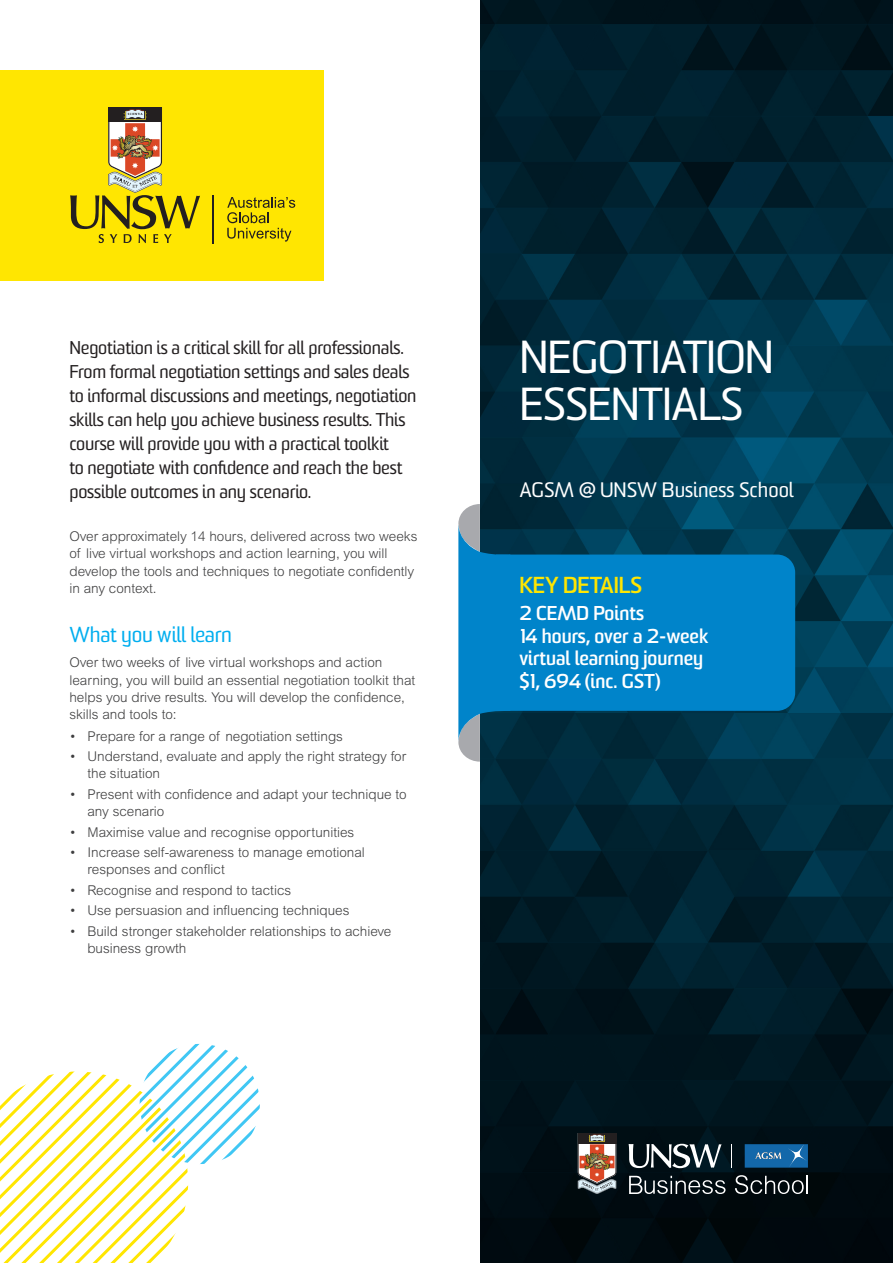
<style>
.page{position:relative;width:893px;height:1263px;background:#fff}
.page>*{position:absolute;margin:0;border:0;box-sizing:border-box;transform-origin:0 0}
.EE_Cover_Lines{font:45px/46.5px "Sommet";letter-spacing:-.02em;color:#fff}
.SUBHEAD{font:700 22.5px "Sommet";letter-spacing:-.01em;color:#ffe601}
.SUBHEAD-2{font:21px "Sommet";letter-spacing:-.01em;color:#00aeef}
.BODY_COPY{font:20.4px "Sommet";color:#fff}
.TAB{font:700 19.5px "Sommet";color:#fff}
.INTRO{font:18px/24px "Sommet";letter-spacing:-.01em;color:#231f20}
.TAB-2{font:300 13.5px/17.2px "Arial MT Std";color:#3e3e3f}
.BODY_COPY-2{font:300 13.5px/17.2px "Arial MT Std";color:#3e3e3f}
</style>
<div class="page">
<img style="left:480px;top:0;width:413px;height:1263px">
<div style="left:0;top:70px;width:324px;height:211px;background:#ffe601"></div>
<svg style="left:70px;top:107px;width:130px;height:136px"></svg>
<hr style="left:213px;top:195px;width:1px;height:48px;background:#231f20">
<svg style="left:227px;top:197px;width:68px;height:45px"></svg>
<svg style="left:578px;top:1133px;width:38px;height:61px"></svg>
<svg style="left:629px;top:1144px;width:92px;height:24px"></svg>
<svg style="left:731px;top:1144px;width:1px;height:24px"></svg>
<svg style="left:745px;top:1144px;width:63px;height:24px;background:#236faa"></svg>
<svg style="left:629px;top:1176px;width:96px;height:18px;background:#40494d"></svg>
<svg style="left:735px;top:1175px;width:73px;height:19px"></svg>
<div style="left:510px;top:554px;width:285px;height:157px;background:#0084ca"></div>
<svg style="left:458px;top:504px;width:52px;height:258px;background:#1877a9"></svg>
<svg style="left:0;top:1044px;width:260px;height:219px"></svg>
<p class="INTRO" style="left:69px;top:337px;width:349px">Negotiation is a critical skill for all professionals.<br>From formal negotiation settings and sales deals to informal discussions and meetings, negotiation skills can help you achieve business results. This course will provide you with a practical toolkit<br>to negotiate with confidence and reach the best possible outcomes in any scenario.</p>
<p class="BODY_COPY-2" style="left:69px;top:528px;width:349px">Over approximately 14 hours, delivered across two weeks of live virtual workshops and action learning, you will develop the tools and techniques to negotiate confidently in any context.</p>
<p class="SUBHEAD-2" style="left:69px;top:621px;width:164px">What you will learn</p>
<p class="BODY_COPY-2" style="left:69px;top:654px;width:347px">Over two weeks of live virtual workshops and action learning, you will build an essential negotiation toolkit that helps you drive results. You will develop the confidence, skills and tools to:</p>
<p class="TAB-2" style="left:69px;top:727px;width:275px">• Prepare for a range of negotiation settings</p>
<p class="TAB-2" style="left:87px;top:748px;width:320px;text-indent:-18px">• Understand, evaluate and apply the right strategy for the situation</p>
<p class="TAB-2" style="left:87px;top:785px;width:321px;text-indent:-18px">• Present with confidence and adapt your technique to any scenario</p>
<p class="TAB-2" style="left:69px;top:823px;width:286px">• Maximise value and recognise opportunities</p>
<p class="TAB-2" style="left:87px;top:844px;width:279px;text-indent:-18px">• Increase self-awareness to manage emotional responses and conflict</p>
<p class="TAB-2" style="left:69px;top:881px;width:223px">• Recognise and respond to tactics</p>
<p class="TAB-2" style="left:69px;top:902px;width:282px">• Use persuasion and influencing techniques</p>
<p class="TAB-2" style="left:87px;top:922px;width:305px;text-indent:-18px">• Build stronger stakeholder relationships to achieve business growth</p>
<p class="EE_Cover_Lines" style="left:519px;top:336px;width:256px">NEGOTIATION<br>ESSENTIALS</p>
<p class="BODY_COPY" style="left:519px;top:477px;width:276px">AGSM @ UNSW Business School</p>
<p class="SUBHEAD" style="left:519px;top:571px;width:124px">KEY DETAILS</p>
<p class="TAB" style="left:519px;top:601px;width:126px">2 CEMD Points</p>
<p class="TAB" style="left:519px;top:623px;width:190px">14 hours, over a 2-week</p>
<p class="TAB" style="left:519px;top:646px;width:185px">virtual learning journey</p>
<p class="TAB" style="left:519px;top:668px;width:143px">$1, 694 (inc. GST)</p>
</div>
